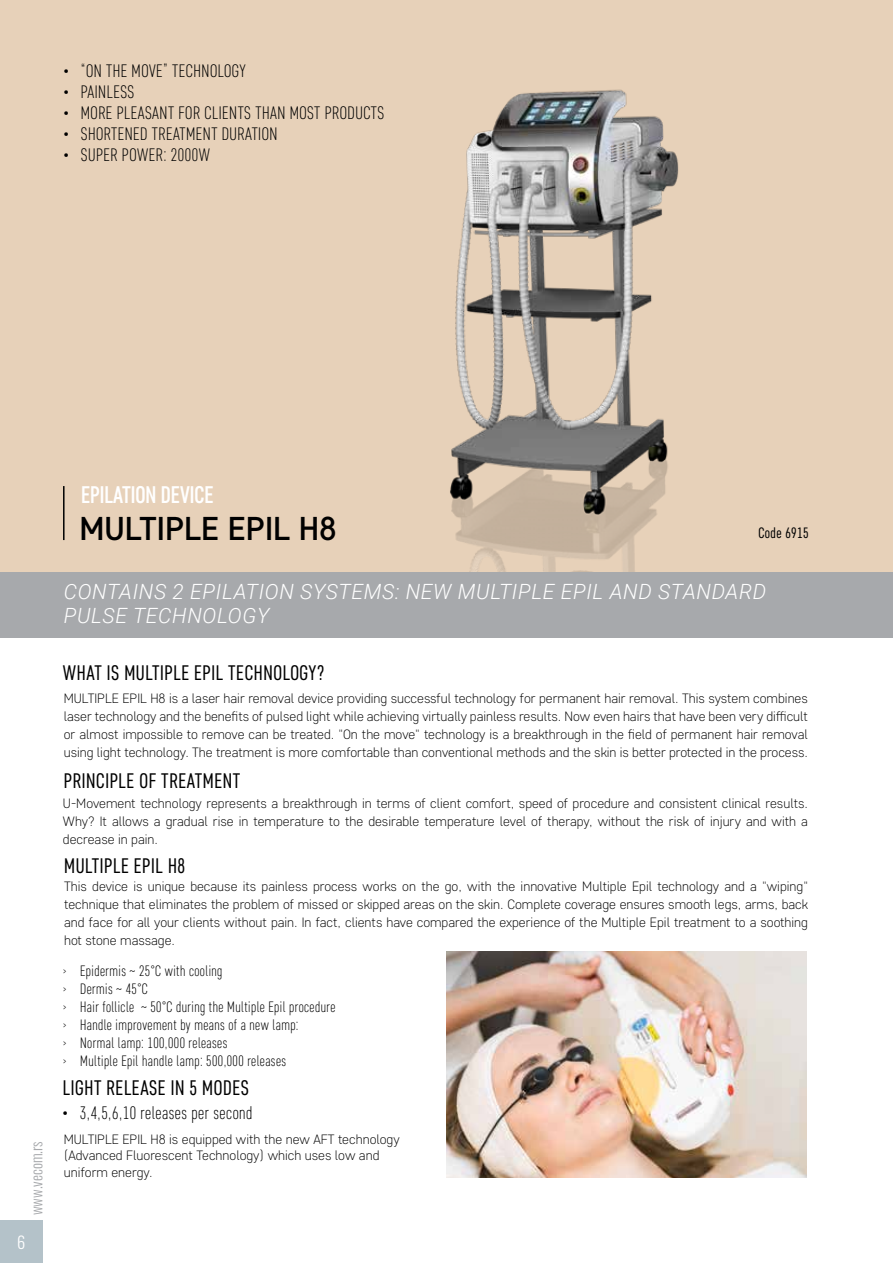
<style>
.page{position:relative;width:893px;height:1263px;background:#fff}
.page>*{position:absolute;margin:0;border:0;box-sizing:border-box;transform-origin:0 0}
.t1{font:500 33px "Core Sans D45";color:#000}
.t2{font:500 24px "Core Sans D47 Cn";color:#fff}
.t3{font:21px "Core Sans D37 Cn";letter-spacing:.03em;color:#000}
.t4{font:italic 300 21px/24px "Roboto";letter-spacing:.03em;color:#fff}
.t5{font:300 18px "Core Sans D27 Cn";letter-spacing:.03em;color:#000}
.t6{font:300 16.5px "Oswald";color:#fff}
.t7{font:300 15px/18px "Core Sans D27 Cn";letter-spacing:.03em;color:#000}
.t8{font:300 15px "Oswald";color:#a7a9ac}
.t9{font:15px "Core Sans D37 Cn";letter-spacing:.03em;color:#000}
.t10{font:300 13.5px/18px "Core Sans D25";color:#000;text-align:justify}
</style>
<div class="page">
<div style="left:0;top:0;width:893px;height:575px;background:#e7d1b9"></div>
<img style="left:63px;top:89px;width:616px;height:483px">
<div style="left:0;top:572px;width:893px;height:66px;background:#a7a9ac"></div>
<img style="left:446px;top:951px;width:361px;height:227px">
<hr style="left:63px;top:486px;width:2px;height:54px;background:#000">
<div style="left:0;top:1220px;width:43px;height:43px;background:#b4c2c9"></div>
<h3 class="t5" style="left:64px;top:60px;width:183px">• “ON THE MOVE” TECHNOLOGY</h3>
<h3 class="t5" style="left:64px;top:81px;width:72px">• PAINLESS</h3>
<h3 class="t5" style="left:64px;top:102px;width:322px">• MORE PLEASANT FOR CLIENTS THAN MOST PRODUCTS</h3>
<h3 class="t5" style="left:64px;top:123px;width:215px">• SHORTENED TREATMENT DURATION</h3>
<h3 class="t5" style="left:64px;top:144px;width:148px">• SUPER POWER: 2000W</h3>
<p class="t6" style="left:17px;top:1227px;width:10px">64</p>
<p class="t8" style="left:23px;top:1215px;width:76px;rotate:-90deg">www.vecom.rs</p>
<h2 class="t2" style="left:81px;top:480px;width:134px">EPILATION DEVICE</h2>
<h1 class="t1" style="left:80px;top:507px;width:259px">MULTIPLE EPIL H8</h1>
<p class="t9" style="left:758px;top:523px;width:52px">Code 6915</p>
<h3 class="t4" style="left:64px;top:578px;width:704px">CONTAINS 2 EPILATION SYSTEMS: NEW MULTIPLE EPIL AND STANDARD<br>PULSE TECHNOLOGY</h3>
<h3 class="t3" style="left:63px;top:660px;width:263px">WHAT IS MULTIPLE EPIL TECHNOLOGY?</h3>
<p class="t10" style="left:64px;top:689px;width:746px">MULTIPLE EPIL H8 is a laser hair removal device providing successful technology for permanent hair removal. This system combines laser technology and the benefits of pulsed light while achieving virtually painless results. Now even hairs that have been very difficult or almost impossible to remove can be treated. "On the move" technology is a breakthrough in the field of permanent hair removal using light technology. The treatment is more comfortable than conventional methods and the skin is better protected in the process.</p>
<h3 class="t3" style="left:64px;top:768px;width:178px">PRINCIPLE OF TREATMENT</h3>
<p class="t10" style="left:63px;top:794px;width:746px">U-Movement technology represents a breakthrough in terms of client comfort, speed of procedure and consistent clinical results.<br>Why? It allows a gradual rise in temperature to the desirable temperature level of therapy, without the risk of injury and with a decrease in pain.</p>
<h3 class="t3" style="left:64px;top:853px;width:123px">MULTIPLE EPIL H8</h3>
<p class="t10" style="left:64px;top:877px;width:745px">This device is unique because its painless process works on the go, with the innovative Multiple Epil technology and a "wiping" technique that eliminates the problem of missed or skipped areas on the skin. Complete coverage ensures smooth legs, arms, back and face for all your clients without pain. In fact, clients have compared the experience of the Multiple Epil treatment to a soothing hot stone massage.</p>
<p class="t7" style="left:63px;top:961px;width:274px">› Epidermis ~ 25°C with cooling<br>› Dermis ~ 45°C<br>› Hair follicle ~ 50°C during the Multiple Epil procedure › Handle improvement by means of a new lamp:<br>› Normal lamp: 100,000 releases<br>› Multiple Epil handle lamp: 500,000 releases</p>
<h3 class="t5" style="left:63px;top:1102px;width:191px">• 3,4,5,6,10 releases per second</h3>
<h3 class="t3" style="left:63px;top:1074px;width:187px">LIGHT RELEASE IN 5 MODES</h3>
<p class="t10" style="left:64px;top:1130px;width:337px;line-height:16.5px;text-align:left">MULTIPLE EPIL H8 is equipped with the new AFT technology (Advanced Fluorescent Technology) which uses low and uniform energy.</p>
</div>
